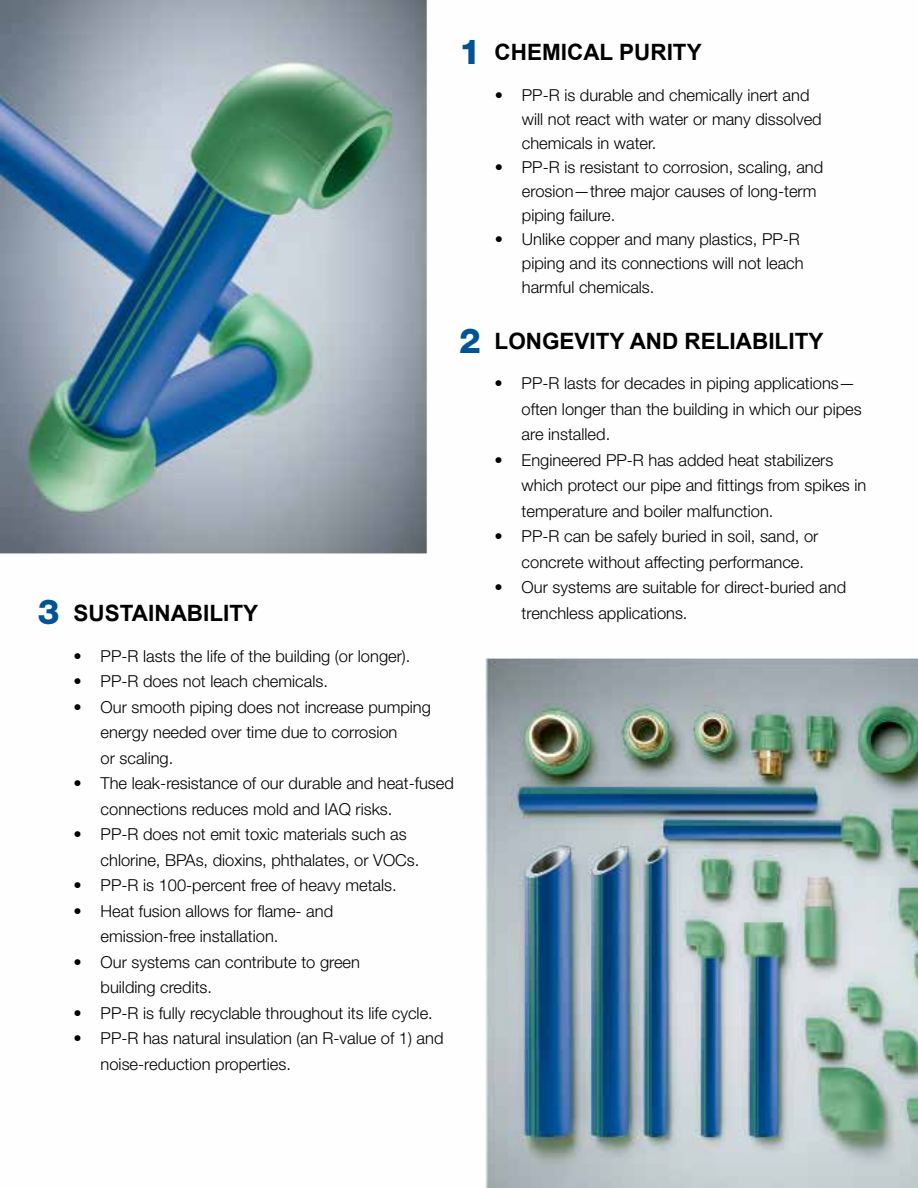
<style>
.page{position:relative;width:918px;height:1188px;background:#fff}
.page>*{position:absolute;margin:0;border:0;box-sizing:border-box;transform-origin:0 0}
.t1{font:800 34.5px "Helvetica Neue LT Std";color:#005496}
.t2{font:700 22.5px "Arial";color:#000}
.t3{font:300 16.5px/25.5px "Helvetica Neue LT Std";color:#000}
</style>
<div class="page">
<img style="left:0;top:0;width:918px;height:1188px">
<h1 class="t1" style="left:459px;top:31px;width:23px">1</h1>
<h1 class="t1" style="left:459px;top:320px;width:23px">2</h1>
<h1 class="t1" style="left:38px;top:591px;width:23px">3</h1>
<h2 class="t2" style="left:74px;top:598px;width:186px">SUSTAINABILITY</h2>
<p class="t3" style="left:74px;top:643px;width:338px">• PP-R lasts the life of the building (or longer).</p>
<p class="t3" style="left:74px;top:668px;width:256px">• PP-R does not leach chemicals.</p>
<p class="t3" style="left:101px;top:694px;width:332px;text-indent:-27px">• Our smooth piping does not increase pumping energy needed over time due to corrosion<br>or scaling.</p>
<p class="t3" style="left:101px;top:770px;width:355px;text-indent:-27px">• The leak-resistance of our durable and heat-fused connections reduces mold and IAQ risks.</p>
<p class="t3" style="left:101px;top:821px;width:320px;text-indent:-27px">• PP-R does not emit toxic materials such as chlorine, BPAs, dioxins, phthalates, or VOCs.</p>
<p class="t3" style="left:74px;top:872px;width:325px">• PP-R is 100-percent free of heavy metals.</p>
<p class="t3" style="left:101px;top:898px;width:234px;text-indent:-27px">• Heat fusion allows for flame- and emission-free installation.</p>
<p class="t3" style="left:101px;top:949px;width:261px;text-indent:-27px">• Our systems can contribute to green building credits.</p>
<p class="t3" style="left:74px;top:1000px;width:361px">• PP-R is fully recyclable throughout its life cycle.</p>
<p class="t3" style="left:101px;top:1025px;width:344px;text-indent:-27px">• PP-R has natural insulation (an R-value of 1) and noise-reduction properties.</p>
<h2 class="t2" style="left:495px;top:37px;width:209px">CHEMICAL PURITY</h2>
<p class="t3" style="left:522px;top:83px;width:301px;line-height:24px;text-indent:-27px">• PP-R is durable and chemically inert and will not react with water or many dissolved chemicals in water.</p>
<p class="t3" style="left:522px;top:155px;width:303px;line-height:24px;text-indent:-27px">• PP-R is resistant to corrosion, scaling, and erosion—three major causes of long-term piping failure.</p>
<p class="t3" style="left:522px;top:227px;width:283px;line-height:24px;text-indent:-27px">• Unlike copper and many plastics, PP-R piping and its connections will not leach harmful chemicals.</p>
<h2 class="t2" style="left:495px;top:326px;width:330px">LONGEVITY AND RELIABILITY</h2>
<p class="t3" style="left:522px;top:370px;width:342px;text-indent:-27px">• PP-R lasts for decades in piping applications— often longer than the building in which our pipes are installed.</p>
<p class="t3" style="left:522px;top:447px;width:346px;text-indent:-27px">• Engineered PP-R has added heat stabilizers which protect our pipe and fittings from spikes in temperature and boiler malfunction.</p>
<p class="t3" style="left:522px;top:523px;width:298px;text-indent:-27px">• PP-R can be safely buried in soil, sand, or concrete without affecting performance.</p>
<p class="t3" style="left:522px;top:574px;width:326px;text-indent:-27px">• Our systems are suitable for direct-buried and trenchless applications.</p>
</div>
